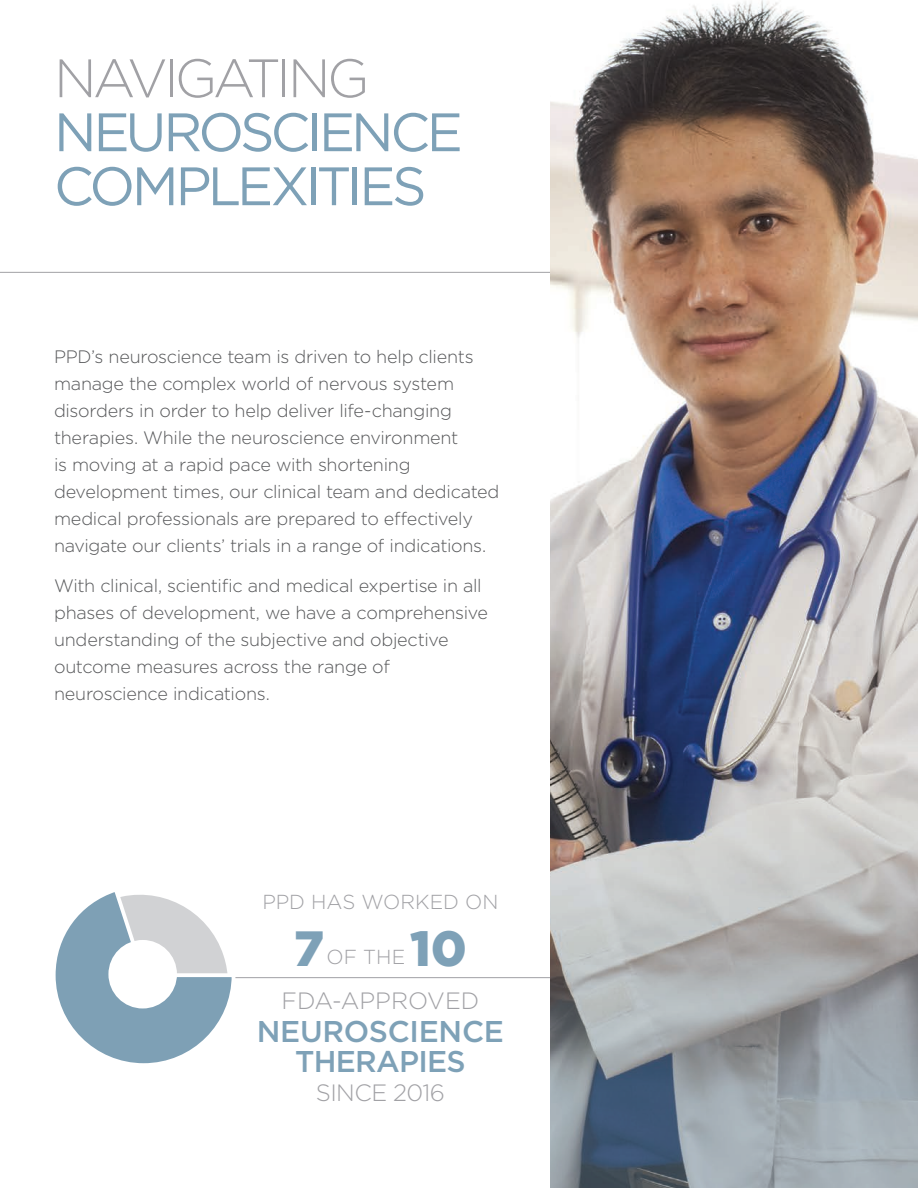
<style>
.page{position:relative;width:918px;height:1188px;background:#fff}
.page>*{position:absolute;margin:0;border:0;box-sizing:border-box;transform-origin:0 0}
.t1{font:54px/54px "Gotham";letter-spacing:-.07em;color:#7ea1b7}
.t2{font:300 54px "Gotham";letter-spacing:-.075em;color:#a1a1a5}
.t3{font:900 49.5px "Gotham";color:#7ea1b7}
.t4{font:500 30px/30px "Gotham";letter-spacing:-.01em;color:#7ea1b7;text-align:center}
.t5{font:300 23.7px "Gotham";color:#a1a1a5}
.t6{font:300 23.7px "Gotham";letter-spacing:-.025em;color:#a1a1a5}
.t7{font:300 20.25px "Gotham";color:#a1a1a5}
.t8{font:300 18px/27px "Gotham";letter-spacing:-.015em;color:#57585a}
</style>
<div class="page">
<hr style="left:203px;top:977px;width:458px;height:1px;background:#a1a1a5">
<hr style="left:0;top:272px;width:918px;height:1px;background:#a1a1a5">
<img style="left:551px;top:0;width:367px;height:596px">
<svg style="left:551px;top:596px;width:367px;height:592px;background:#9ca0a7"></svg>
<svg style="left:55px;top:892px;width:182px;height:172px"></svg>
<div style="left:110px;top:942px;width:65px;height:65px;background:#fff;border-radius:50%"></div>
<div style="left:108px;top:940px;width:69px;height:68px;border:4px solid #fff;border-radius:50%"></div>
<h1 class="t2" style="left:54px;top:44px;width:317px">NAVIGATING</h1>
<h1 class="t1" style="left:54px;top:104px;width:410px">NEUROSCIENCE<br>COMPLEXITIES</h1>
<p class="t8" style="left:54px;top:342px;width:447px">PPD’s neuroscience team is driven to help clients manage the complex world of nervous system disorders in order to help deliver life-changing therapies. While the neuroscience environment<br>is moving at a rapid pace with shortening development times, our clinical team and dedicated medical professionals are prepared to effectively navigate our clients’ trials in a range of indications.</p>
<p class="t8" style="left:54px;top:572px;width:436px">With clinical, scientific and medical expertise in all phases of development, we have a comprehensive understanding of the subjective and objective outcome measures across the range of neuroscience indications.</p>
<p class="t7" style="left:262px;top:889px;width:237px">PPD HAS WORKED ON</p>
<h2 class="t3" style="left:294px;top:914px;width:32px">7</h2>
<h2 class="t3" style="left:410px;top:914px;width:59px">10</h2>
<h3 class="t5" style="left:282px;top:986px;width:199px">FDA-APPROVED</h3>
<h3 class="t4" style="left:257px;top:1016px;width:249px">NEUROSCIENCE<br>THERAPIES</h3>
<h3 class="t6" style="left:316px;top:1078px;width:131px">SINCE 2016</h3>
<p class="t7" style="left:327px;top:944px;width:80px">OF THE</p>
</div>
